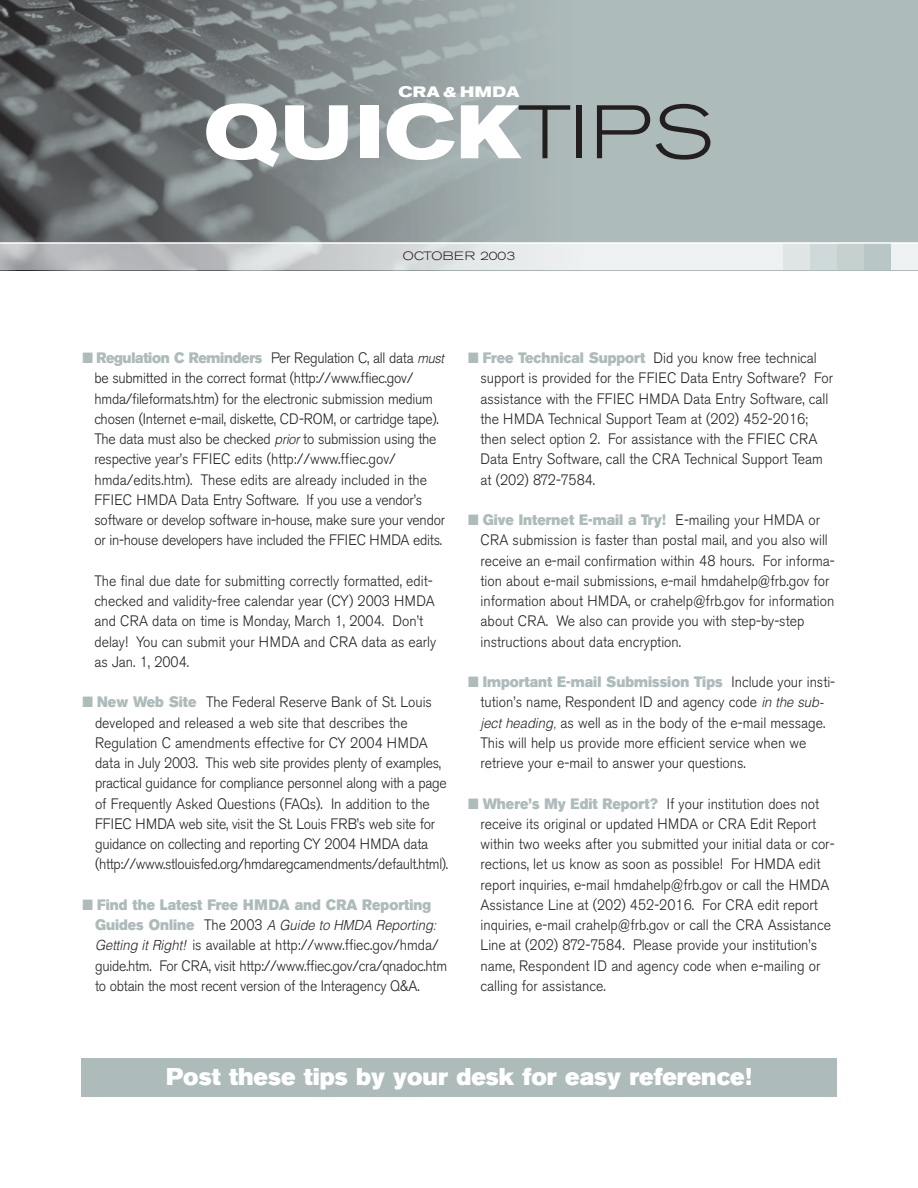
<style>
.page{position:relative;width:918px;height:1188px;background:#fff}
.page>*{position:absolute;margin:0;border:0;box-sizing:border-box;transform-origin:0 0}
.t1{font:700 expanded 75px "Akzidenz Grotesk BE";letter-spacing:.02em;color:#fff}
.t2{font:24px "Akzidenz Grotesk BE Super";color:#fff}
.t3{font:300 15px/20.2px "Akzidenz Grotesk BE";color:#231f20;scale:.93 1}
.t4{font:300 15px/20.2px "Akzidenz Grotesk BE";letter-spacing:-.02em;color:#231f20;scale:.93 1}
.t5{font:15px "Akzidenz Grotesk BE Super";color:#adbbbb;scale:.93 1}
.t6{font:700 expanded 15px "Akzidenz Grotesk BE";letter-spacing:.03em;color:#fff}
.t7{font:italic 300 13.95px "Helvetica";color:#231f20;scale:.93 1}
.t8{font:300 expanded 12px "Akzidenz Grotesk BE";color:#231f20}
.s1{font-weight:300;color:#231f20}
.s2{color:#adbbbb}
.s3{font-family:"Akzidenz Grotesk BE Super";font-weight:400;color:#adbbbb}
.s4{font-family:"Helvetica";font-style:italic;font-size:13.5px}
.s5{font-family:"Akzidenz Grotesk BE Super";font-weight:400;font-style:normal;font-size:15px;color:#adbbbb}
.s6{font-family:"Akzidenz Grotesk BE";font-style:normal;font-size:15px}
.s7{font-family:"Helvetica";font-style:italic;font-size:13.95px}
</style>
<div class="page">
<img style="left:0;top:0;width:918px;height:242px">
<div style="left:864px;top:243px;width:27px;height:27px;background:#b9c6c6"></div>
<div style="left:837px;top:243px;width:27px;height:27px;background:#c5d0cf"></div>
<div style="left:810px;top:243px;width:27px;height:27px;background:#d0d9d9"></div>
<div style="left:783px;top:243px;width:27px;height:27px;background:#dfe4e5"></div>
<hr style="left:0;top:242px;width:918px;height:2px;background:#fff">
<div style="left:81px;top:1059px;width:756px;height:38px;background:#adbbbb"></div>
<p class="t6" style="left:399px;top:87px;width:122px">CRA &amp; HMDA</p>
<p class="t1" style="left:204px;top:105px;width:512px">QUICK<span class="s1">TIPS</span></p>
<p class="t8" style="left:403px;top:251px;width:114px">OCTOBER 2003</p>
<p class="t4" style="left:94px;top:349px;width:378px;text-indent:-12px"><span class="s2">■</span> <span class="s3">Regulation C Reminders</span> Per Regulation C, all data <span class="s4">must </span>be submitted in the correct format (http://www.ffiec.gov/ hmda/fileformats.htm) for the electronic submission medium chosen (Internet e-mail, diskette, CD-ROM, or cartridge tape).<br>The data must also be checked <span class="s4">prior</span> to submission using the respective year’s FFIEC edits (http://www.ffiec.gov/ hmda/edits.htm). These edits are already included in the FFIEC HMDA Data Entry Software. If you use a vendor’s software or develop software in-house, make sure your vendor or in-house developers have included the FFIEC HMDA edits.</p>
<p class="t3" style="left:94px;top:572px;width:369px">The final due date for submitting correctly formatted, edit&shy;checked and validity-free calendar year (CY) 2003 HMDA and CRA data on time is Monday, March 1, 2004. Don’t delay! You can submit your HMDA and CRA data as early as Jan. 1, 2004.</p>
<p class="t4" style="left:95px;top:693px;width:381px;text-indent:-13px"><span class="s2">■</span> <span class="s3">New Web Site</span> The Federal Reserve Bank of St. Louis developed and released a web site that describes the Regulation C amendments effective for CY 2004 HMDA data in July 2003. This web site provides plenty of examples, practical guidance for compliance personnel along with a page of Frequently Asked Questions (FAQs). In addition to the FFIEC HMDA web site, visit the St. Louis FRB’s web site for guidance on collecting and reporting CY 2004 HMDA data (http://www.stlouisfed.org/hmdaregcamendments/default.html).</p>
<p class="t5" style="left:82px;top:899px;width:376px">■ Find the Latest Free HMDA and CRA Reporting</p>
<p class="t7" style="left:95px;top:920px;width:369px"><span class="s5">Guides Online</span> <span class="s6">The 2003</span> A Guide to HMDA Reporting:</p>
<p class="t4" style="left:95px;top:936px;width:380px"><span class="s7">Getting it Right!</span> is available at http://www.ffiec.gov/hmda/ guide.htm. For CRA, visit http://www.ffiec.gov/cra/qnadoc.htm to obtain the most recent version of the Interagency Q&amp;A.</p>
<p class="t3" style="left:481px;top:349px;width:381px;text-indent:-13px"><span class="s2">■</span> <span class="s3">Free Technical Support</span> Did you know free technical support is provided for the FFIEC Data Entry Software? For assistance with the FFIEC HMDA Data Entry Software, call the HMDA Technical Support Team at (202) 452-2016; then select option 2. For assistance with the FFIEC CRA Data Entry Software, call the CRA Technical Support Team at (202) 872-7584.</p>
<p class="t3" style="left:481px;top:511px;width:382px;text-indent:-13px"><span class="s2">■</span> <span class="s3">Give Internet E-mail a Try!</span> E-mailing your HMDA or CRA submission is faster than postal mail, and you also will receive an e-mail confirmation within 48 hours. For informa&shy;tion about e-mail submissions, e-mail hmdahelp@frb.gov for information about HMDA, or crahelp@frb.gov for information about CRA. We also can provide you with step-by-step instructions about data encryption.</p>
<p class="t3" style="left:481px;top:673px;width:383px;text-indent:-13px"><span class="s2">■</span> <span class="s3">Important E-mail Submission Tips</span> Include your insti&shy;tution’s name, Respondent ID and agency code <span class="s7">in the sub&shy;ject heading</span><span class="s4">,</span> as well as in the body of the e-mail message.<br>This will help us provide more efficient service when we retrieve your e-mail to answer your questions.</p>
<p class="t3" style="left:481px;top:794px;width:382px;text-indent:-13px"><span class="s2">■</span> <span class="s3">Where’s My Edit Report?</span> If your institution does not receive its original or updated HMDA or CRA Edit Report within two weeks after you submitted your initial data or cor&shy;rections, let us know as soon as possible! For HMDA edit report inquiries, e-mail hmdahelp@frb.gov or call the HMDA Assistance Line at (202) 452-2016. For CRA edit report inquiries, e-mail crahelp@frb.gov or call the CRA Assistance Line at (202) 872-7584. Please provide your institution’s name, Respondent ID and agency code when e-mailing or calling for assistance.</p>
<p class="t2" style="left:166px;top:1067px;width:587px">Post these tips by your desk for easy reference!</p>
</div>
